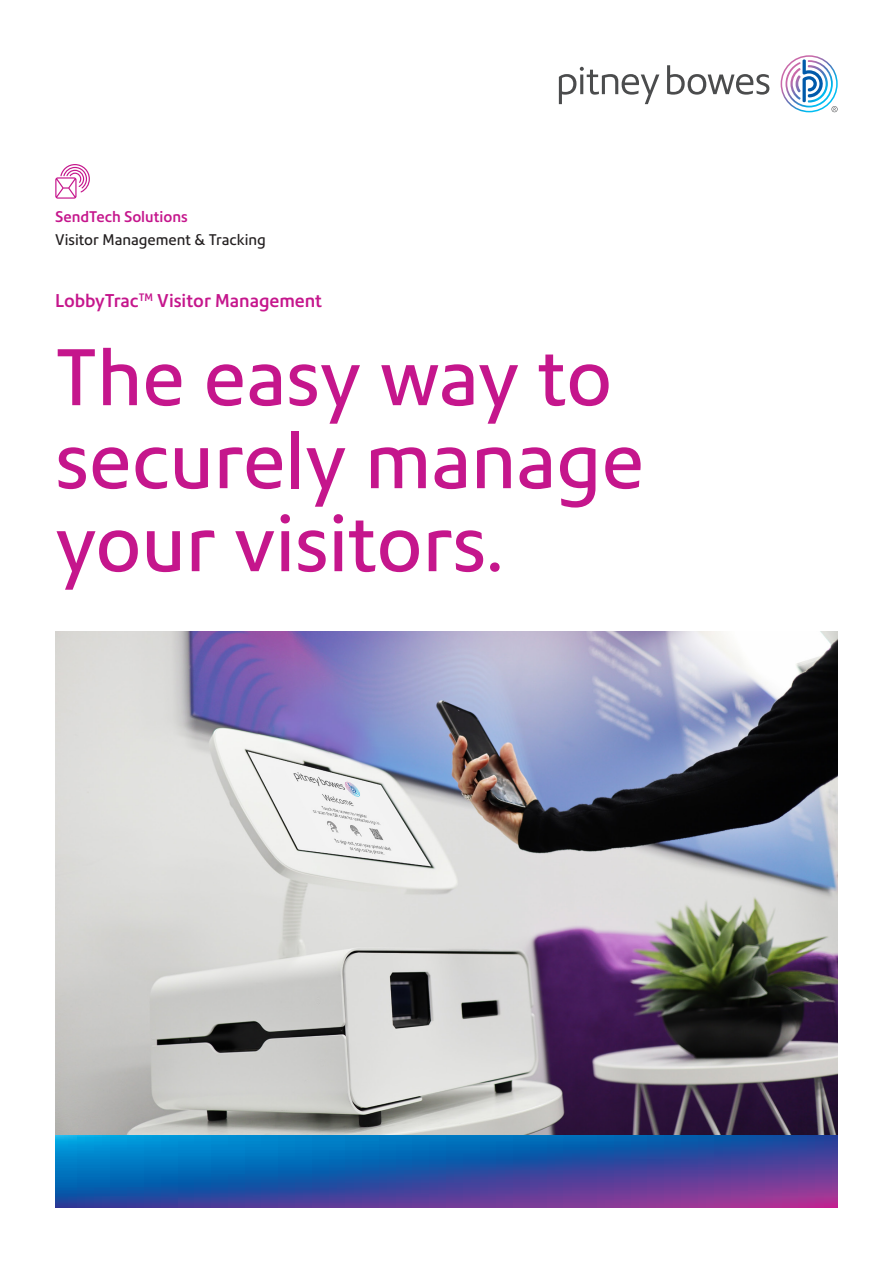
<style>
.page{position:relative;width:893px;height:1263px;background:#fff}
.page>*{position:absolute;margin:0;border:0;box-sizing:border-box;transform-origin:0 0}
.Large_title_60_64{font:77.85px/82.9px "Precision Sans";color:#c5168c}
.Product_name_12_15{font:500 18px "Precision Sans";color:#c5168c}
.Sub_category_10_15{font:15px "Precision Sans";color:#231f20}
.Category_10_15{font:500 15px "Precision Sans";color:#c5168c}
</style>
<div class="page">
<img style="left:55px;top:631px;width:783px;height:505px">
<svg style="left:55px;top:1136px;width:783px;height:72px;background:#2d55a8"></svg>
<svg style="left:55px;top:164px;width:35px;height:35px"></svg>
<svg style="left:559px;top:65px;width:210px;height:39px"></svg>
<svg style="left:781px;top:55px;width:57px;height:57px"></svg>
<p class="Category_10_15" style="left:55px;top:208px;width:134px">SendTech Solutions</p>
<p class="Sub_category_10_15" style="left:55px;top:230px;width:212px">Visitor Management &amp; Tracking</p>
<p class="Product_name_12_15" style="left:55px;top:290px;width:269px">LobbyTrac<sup>TM</sup> Visitor Management</p>
<p class="Large_title_60_64" style="left:55px;top:336px;width:590px">The easy way to securely manage your visitors.</p>
</div>
